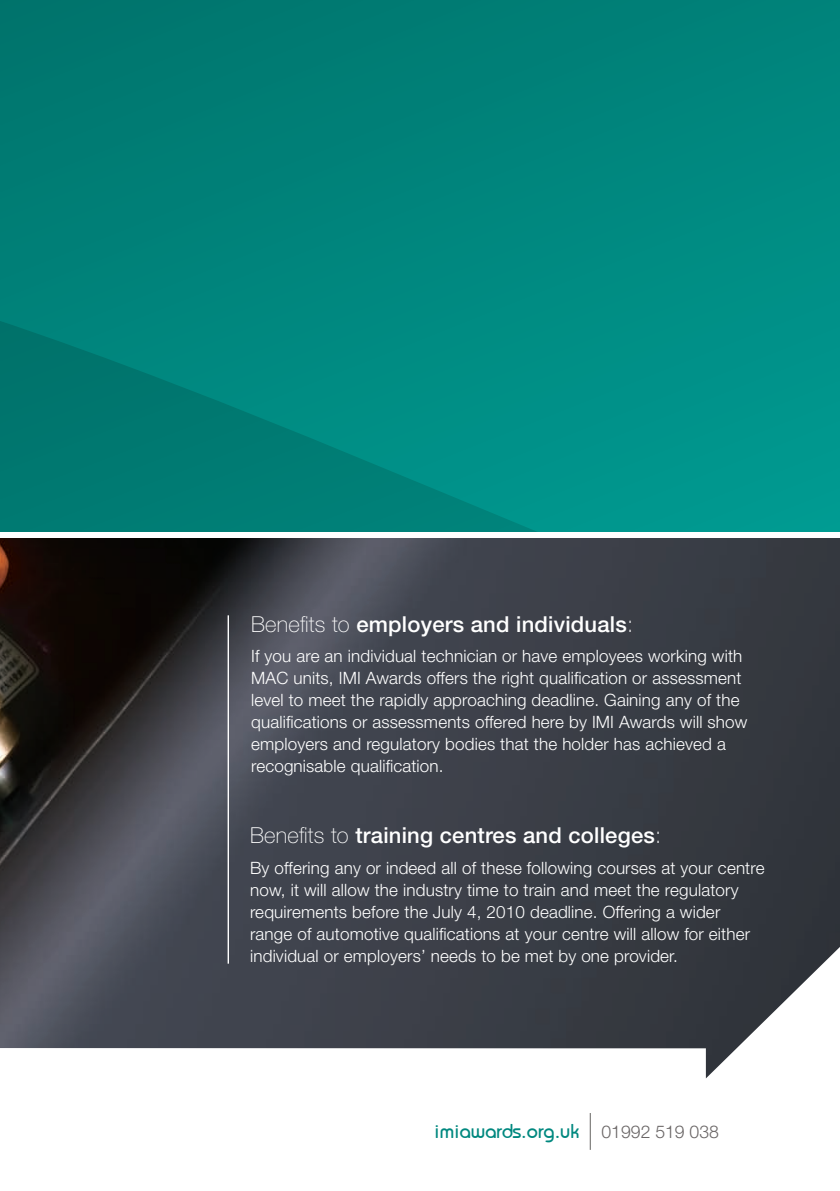
<style>
.page{position:relative;width:840px;height:1191px;background:#fff}
.page>*{position:absolute;margin:0;border:0;box-sizing:border-box;transform-origin:0 0}
.t1{font:500 22px "Helvetica Neue";letter-spacing:.01em;color:#fff}
.t2{font:500 20px "IMI Awards";color:#00887f}
.t3{font:300 17px/22px "Helvetica Neue";letter-spacing:.01em;color:#fff}
.s1{font-weight:100}
.s2{font-family:"Helvetica Neue";font-weight:300;font-size:17.6px;color:#696565}
</style>
<div class="page">
<svg style="left:0;top:0;width:839px;height:213px;background:#007f77"></svg>
<svg style="left:0;top:213px;width:839px;height:318px;background:#00887f"></svg>
<img style="left:0;top:538px;width:839px;height:540px">
<hr style="left:227px;top:615px;width:2px;height:348px;background:#fff">
<hr style="left:589px;top:1113px;width:1px;height:36px;background:#646360">
<p class="t1" style="left:251px;top:610px;width:383px"><span class="s1">Benefits to</span> employers and individuals<span class="s1">:</span></p>
<p class="t3" style="left:251px;top:644px;width:497px">If you are an individual technician or have employees working with MAC units, IMI Awards offers the right qualification or assessment level to meet the rapidly approaching deadline. Gaining any of the qualifications or assessments offered here by IMI Awards will show employers and regulatory bodies that the holder has achieved a recognisable qualification.</p>
<p class="t1" style="left:250px;top:822px;width:412px"><span class="s1">Benefits to</span> training centres and colleges<span class="s1">:</span></p>
<p class="t3" style="left:250px;top:856px;width:515px">By offering any or indeed all of these following courses at your centre now, it will allow the industry time to train and meet the regulatory requirements before the July 4, 2010 deadline. Offering a wider range of automotive qualifications at your centre will allow for either individual or employers’ needs to be met by one provider.</p>
<p class="t2" style="left:434px;top:1119px;width:286px">imiawards.org.uk <span class="s2">01992 519 038</span></p>
</div>
